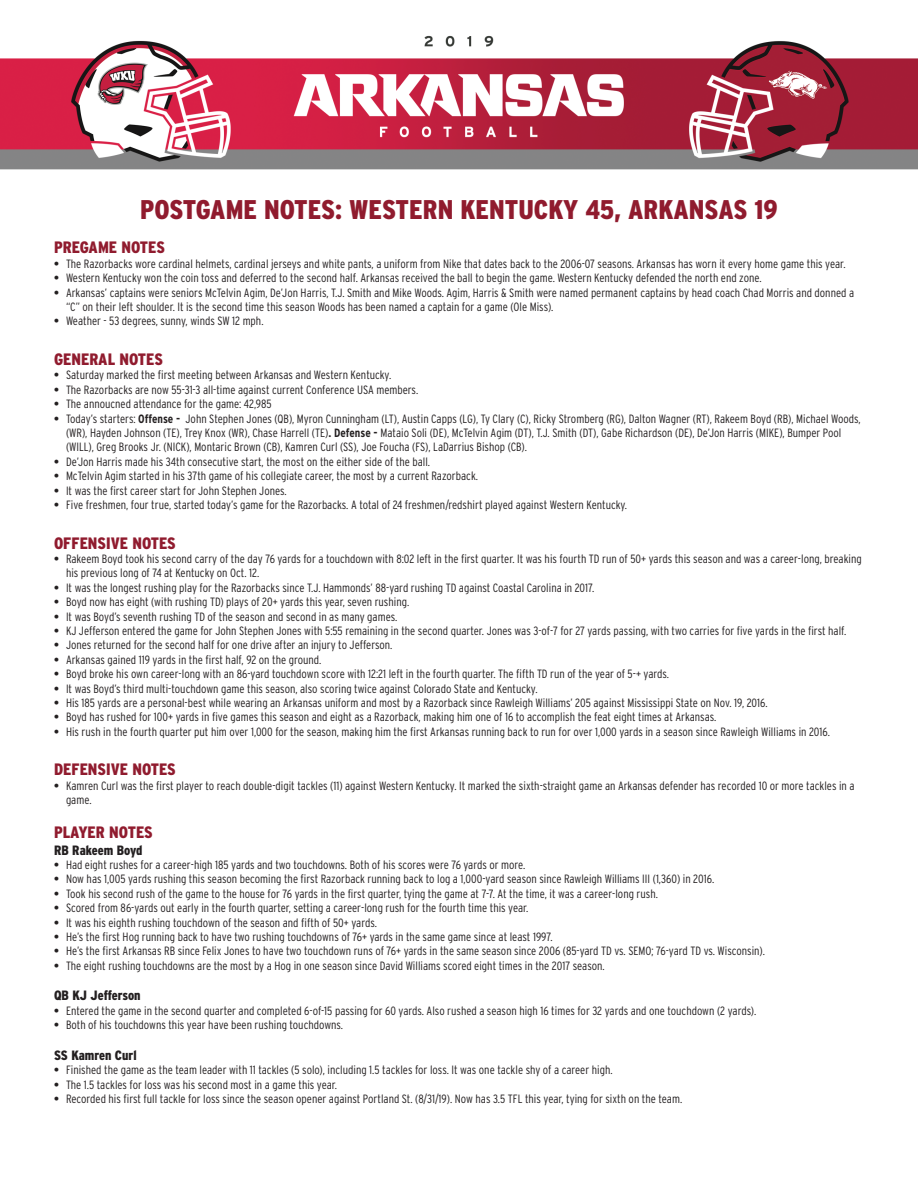
<style>
.page{position:relative;width:918px;height:1188px;background:#fff}
.page>*{position:absolute;margin:0;border:0;box-sizing:border-box;transform-origin:0 0}
.t1{font:900 condensed 27px "Interstate";color:#901b2e}
.Team_Header{font:900 condensed 16.5px "Interstate";color:#901b2e}
.t2{font:900 condensed 13.5px "Interstate";letter-spacing:-.005em;color:#231f20}
.t3{font:300 condensed 12px/14.4px "Interstate";color:#231f20}
.s1{font-weight:700}
</style>
<div class="page">
<img style="left:0;top:35px;width:918px;height:135px">
<p class="t1" style="left:140px;top:193px;width:639px">POSTGAME NOTES: WESTERN KENTUCKY 45, ARKANSAS 19</p>
<p class="Team_Header" style="left:54px;top:238px;width:112px">PREGAME NOTES</p>
<p class="t3" style="left:54px;top:256px;width:793px"><span class="s1">•</span> The Razorbacks wore cardinal helmets, cardinal jerseys and white pants, a uniform from Nike that dates back to the 2006-07 seasons. Arkansas has worn it every home game this year.</p>
<p class="t3" style="left:54px;top:271px;width:709px"><span class="s1">•</span> Western Kentucky won the coin toss and deferred to the second half. Arkansas received the ball to begin the game. Western Kentucky defended the north end zone.</p>
<p class="t3" style="left:66px;top:285px;width:790px;text-indent:-12px"><span class="s1">•</span> Arkansas’ captains were seniors McTelvin Agim, De’Jon Harris, T.J. Smith and Mike Woods. Agim, Harris &amp; Smith were named permanent captains by head coach Chad Morris and donned a “C” on their left shoulder. It is the second time this season Woods has been named a captain for a game (Ole Miss).</p>
<p class="t3" style="left:54px;top:314px;width:211px"><span class="s1">•</span> Weather - 53 degrees, sunny, winds SW 12 mph.</p>
<p class="Team_Header" style="left:54px;top:349px;width:111px">GENERAL NOTES</p>
<p class="t3" style="left:54px;top:368px;width:339px"><span class="s1">•</span> Saturday marked the first meeting between Arkansas and Western Kentucky.</p>
<p class="t3" style="left:54px;top:382px;width:366px"><span class="s1">•</span> The Razorbacks are now 55-31-3 all-time against current Conference USA members.</p>
<p class="t3" style="left:54px;top:397px;width:219px"><span class="s1">•</span> The annoucned attendance for the game: 42,985</p>
<p class="t3" style="left:66px;top:411px;width:796px;text-indent:-12px"><span class="s1">•</span> Today’s starters: <span class="s1">Offense -</span> John Stephen Jones (QB), Myron Cunningham (LT), Austin Capps (LG), Ty Clary (C), Ricky Stromberg (RG), Dalton Wagner (RT), Rakeem Boyd (RB), Michael Woods, (WR), Hayden Johnson (TE), Trey Knox (WR), Chase Harrell (TE)<span class="s1">. Defense -</span> Mataio Soli (DE), McTelvin Agim (DT), T.J. Smith (DT), Gabe Richardson (DE), De’Jon Harris (MIKE), Bumper Pool (WILL), Greg Brooks Jr. (NICK), Montaric Brown (CB), Kamren Curl (SS), Joe Foucha (FS), LaDarrius Bishop (CB).</p>
<p class="t3" style="left:54px;top:454px;width:378px"><span class="s1">•</span> De’Jon Harris made his 34th consecutive start, the most on the either side of the ball.</p>
<p class="t3" style="left:54px;top:469px;width:426px"><span class="s1">•</span> McTelvin Agim started in his 37th game of his collegiate career, the most by a current Razorback.</p>
<p class="t3" style="left:54px;top:483px;width:234px"><span class="s1">•</span> It was the first career start for John Stephen Jones.</p>
<p class="t3" style="left:54px;top:498px;width:575px"><span class="s1">•</span> Five freshmen, four true, started today’s game for the Razorbacks. A total of 24 freshmen/redshirt played against Western Kentucky.</p>
<p class="Team_Header" style="left:54px;top:533px;width:123px">OFFENSIVE NOTES</p>
<p class="t3" style="left:66px;top:552px;width:797px;text-indent:-12px"><span class="s1">•</span> Rakeem Boyd took his second carry of the day 76 yards for a touchdown with 8:02 left in the first quarter. It was his fourth TD run of 50+ yards this season and was a career-long, breaking his previous long of 74 at Kentucky on Oct. 12.</p>
<p class="t3" style="left:54px;top:580px;width:542px"><span class="s1">•</span> It was the longest rushing play for the Razorbacks since T.J. Hammonds’ 88-yard rushing TD against Coastal Carolina in 2017.</p>
<p class="t3" style="left:54px;top:595px;width:357px"><span class="s1">•</span> Boyd now has eight (with rushing TD) plays of 20+ yards this year, seven rushing.</p>
<p class="t3" style="left:54px;top:609px;width:345px"><span class="s1">•</span> It was Boyd’s seventh rushing TD of the season and second in as many games.</p>
<p class="t3" style="left:54px;top:624px;width:794px"><span class="s1">•</span> KJ Jefferson entered the game for John Stephen Jones with 5:55 remaining in the second quarter. Jones was 3-of-7 for 27 yards passing, with two carries for five yards in the first half.</p>
<p class="t3" style="left:54px;top:638px;width:340px"><span class="s1">•</span> Jones returned for the second half for one drive after an injury to Jefferson.</p>
<p class="t3" style="left:54px;top:652px;width:269px"><span class="s1">•</span> Arkansas gained 119 yards in the first half, 92 on the ground.</p>
<p class="t3" style="left:54px;top:667px;width:617px"><span class="s1">•</span> Boyd broke his own career-long with an 86-yard touchdown score with 12:21 left in the fourth quarter. The fifth TD run of the year of 5-+ yards.</p>
<p class="t3" style="left:54px;top:681px;width:485px"><span class="s1">•</span> It was Boyd’s third multi-touchdown game this season, also scoring twice against Colorado State and Kentucky.</p>
<p class="t3" style="left:54px;top:696px;width:715px"><span class="s1">•</span> His 185 yards are a personal-best while wearing an Arkansas uniform and most by a Razorback since Rawleigh Williams’ 205 against Mississippi State on Nov. 19, 2016.</p>
<p class="t3" style="left:54px;top:710px;width:664px"><span class="s1">•</span> Boyd has rushed for 100+ yards in five games this season and eight as a Razorback, making him one of 16 to accomplish the feat eight times at Arkansas.</p>
<p class="t3" style="left:54px;top:724px;width:778px"><span class="s1">•</span> His rush in the fourth quarter put him over 1,000 for the season, making him the first Arkansas running back to run for over 1,000 yards in a season since Rawleigh Williams in 2016.</p>
<p class="Team_Header" style="left:54px;top:760px;width:123px">DEFENSIVE NOTES</p>
<p class="t3" style="left:66px;top:778px;width:790px;text-indent:-12px"><span class="s1">•</span> Kamren Curl was the first player to reach double-digit tackles (11) against Western Kentucky. It marked the sixth-straight game an Arkansas defender has recorded 10 or more tackles in a game.</p>
<p class="Team_Header" style="left:54px;top:823px;width:100px">PLAYER NOTES</p>
<p class="t2" style="left:54px;top:842px;width:90px">RB Rakeem Boyd</p>
<p class="t3" style="left:54px;top:858px;width:473px"><span class="s1">•</span> Had eight rushes for a career-high 185 yards and two touchdowns. Both of his scores were 76 yards or more.</p>
<p class="t3" style="left:54px;top:872px;width:662px"><span class="s1">•</span> Now has 1,005 yards rushing this season becoming the first Razorback running back to log a 1,000-yard season since Rawleigh Williams III (1,360) in 2016.</p>
<p class="t3" style="left:54px;top:886px;width:605px"><span class="s1">•</span> Took his second rush of the game to the house for 76 yards in the first quarter, tying the game at 7-7. At the time, it was a career-long rush.</p>
<p class="t3" style="left:54px;top:901px;width:476px"><span class="s1">•</span> Scored from 86-yards out early in the fourth quarter, setting a career-long rush for the fourth time this year.</p>
<p class="t3" style="left:54px;top:915px;width:324px"><span class="s1">•</span> It was his eighth rushing touchdown of the season and fifth of 50+ yards.</p>
<p class="t3" style="left:54px;top:930px;width:500px"><span class="s1">•</span> He’s the first Hog running back to have two rushing touchdowns of 76+ yards in the same game since at least 1997.</p>
<p class="t3" style="left:54px;top:944px;width:712px"><span class="s1">•</span> He’s the first Arkansas RB since Felix Jones to have two touchdown runs of 76+ yards in the same season since 2006 (85-yard TD vs. SEMO; 76-yard TD vs. Wisconsin).</p>
<p class="t3" style="left:54px;top:958px;width:552px"><span class="s1">•</span> The eight rushing touchdowns are the most by a Hog in one season since David Williams scored eight times in the 2017 season.</p>
<p class="t2" style="left:54px;top:988px;width:88px">QB KJ Jefferson</p>
<p class="t3" style="left:54px;top:1003px;width:704px"><span class="s1">•</span> Entered the game in the second quarter and completed 6-of-15 passing for 60 yards. Also rushed a season high 16 times for 32 yards and one touchdown (2 yards).</p>
<p class="t3" style="left:54px;top:1018px;width:291px"><span class="s1">•</span> Both of his touchdowns this year have been rushing touchdowns.</p>
<p class="t2" style="left:54px;top:1047px;width:84px">SS Kamren Curl</p>
<p class="t3" style="left:54px;top:1063px;width:560px"><span class="s1">•</span> Finished the game as the team leader with 11 tackles (5 solo), including 1.5 tackles for loss. It was one tackle shy of a career high.</p>
<p class="t3" style="left:54px;top:1077px;width:285px"><span class="s1">•</span> The 1.5 tackles for loss was his second most in a game this year.</p>
<p class="t3" style="left:54px;top:1092px;width:630px"><span class="s1">•</span> Recorded his first full tackle for loss since the season opener against Portland St. (8/31/19). Now has 3.5 TFL this year, tying for sixth on the team.</p>
</div>
